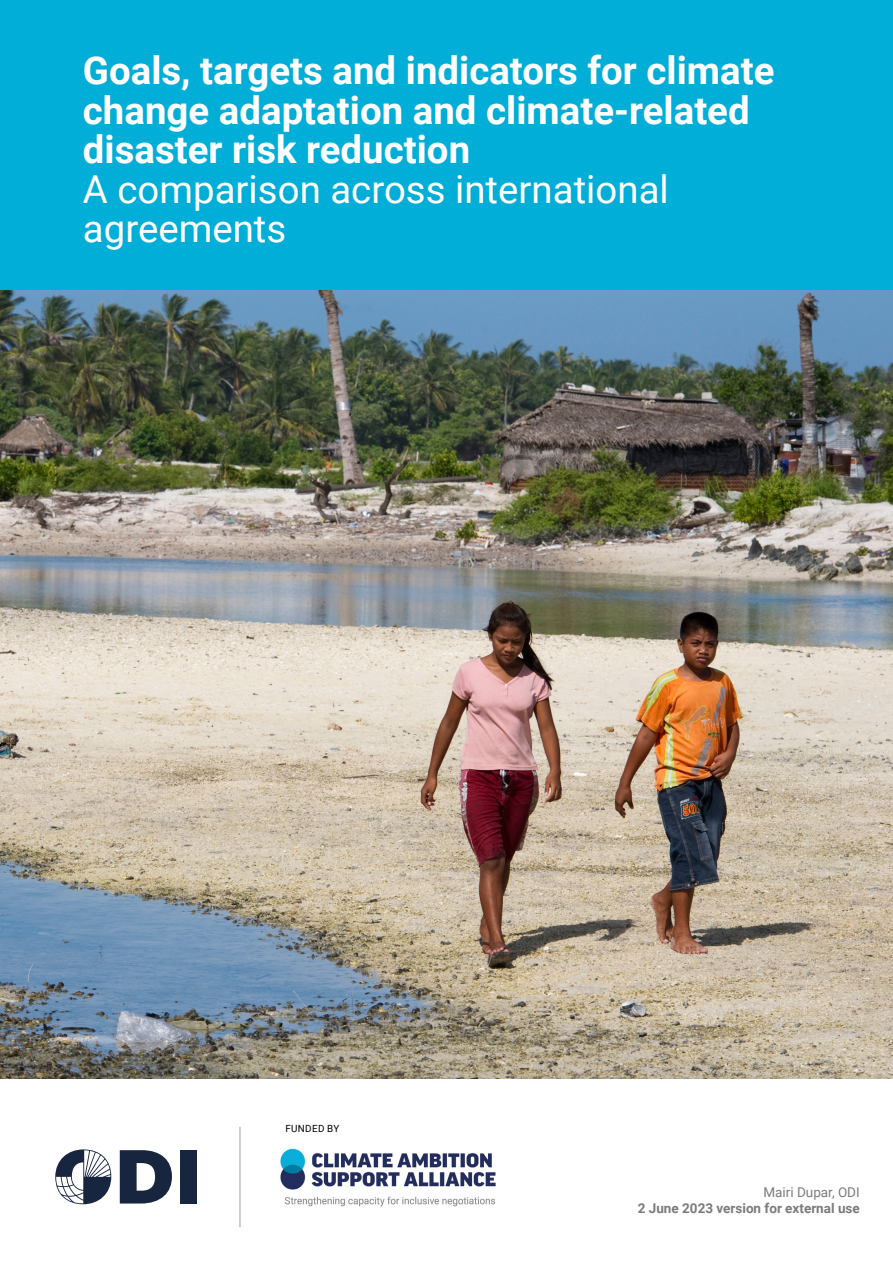
<style>
.page{position:relative;width:893px;height:1263px;background:#fff}
.page>*{position:absolute;margin:0;border:0;box-sizing:border-box;transform-origin:0 0}
.CASA_HO_Indicator_co{font:700 38.4px/39.5px "Roboto";color:#fff}
.t1{font:700 13.5px/16.2px "Roboto";color:#7b7b7a;text-align:right}
.CASA_HO_Indicator_co-2{font:9.9px "Roboto";letter-spacing:.035em;color:#000}
.s1{font-weight:400}
</style>
<div class="page">
<img style="left:0;top:289px;width:893px;height:789px">
<div style="left:0;top:0;width:893px;height:289px;background:#01aed8"></div>
<svg style="left:120px;top:1150px;width:52px;height:53px"></svg>
<div style="left:180px;top:1150px;width:16px;height:53px;background:#18253f"></div>
<svg style="left:55px;top:1149px;width:56px;height:55px"></svg>
<img style="left:280px;top:1148px;width:216px;height:59px">
<hr style="left:239px;top:1127px;width:1px;height:100px;background:#9c9d9d">
<p class="CASA_HO_Indicator_co" style="left:83px;top:49px;width:693px">Goals, targets and indicators for climate change adaptation and climate-related disaster risk reduction<br><span class="s1">A comparison across international agreements</span></p>
<p class="CASA_HO_Indicator_co-2" style="left:285px;top:1122px;width:55px">FUNDED BY</p>
<p class="t1" style="left:638px;top:1183px;width:224px"><span class="s1">Mairi Dupar, ODI<br></span>2 June 2023 version for external use</p>
</div>
